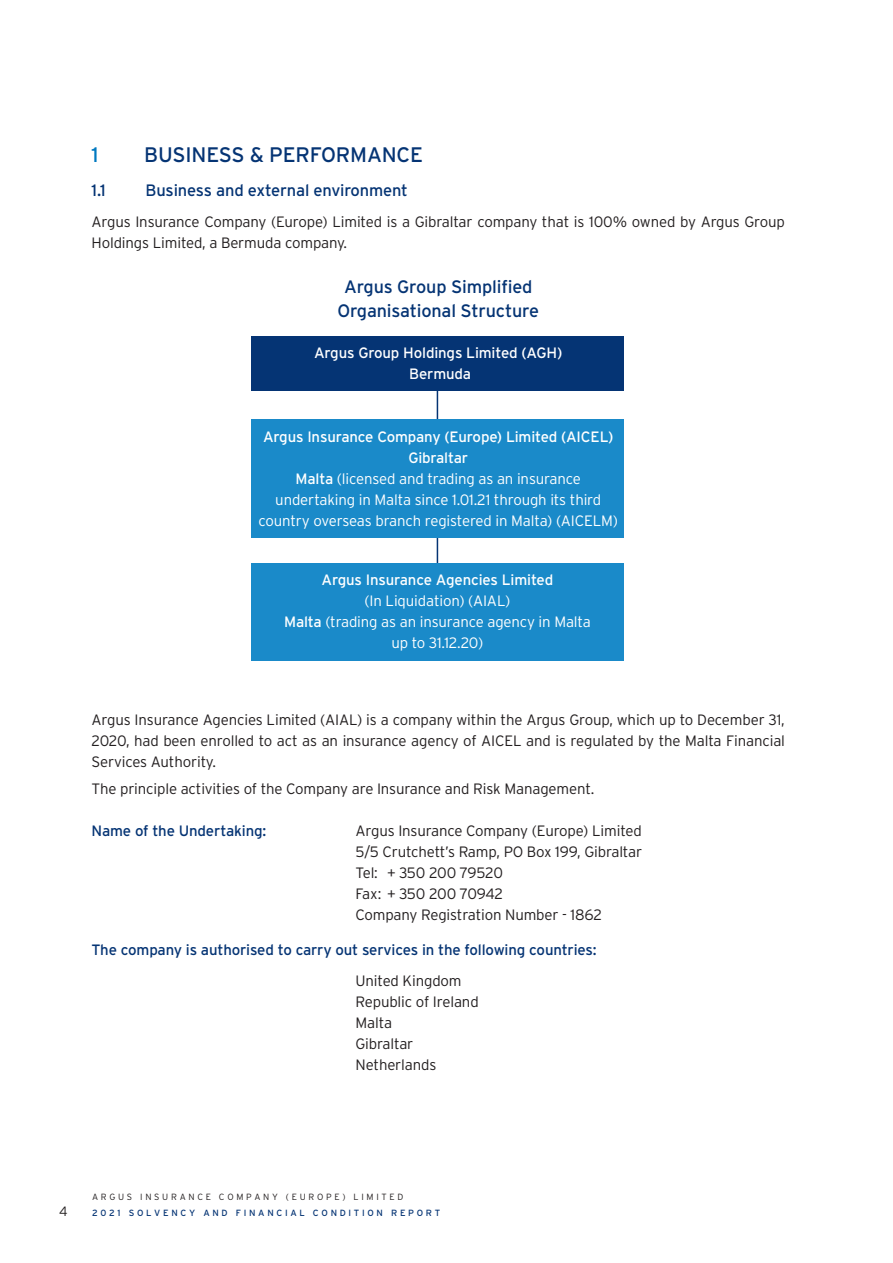
<style>
.page{position:relative;width:893px;height:1263px;background:#fff}
.page>*{position:absolute;margin:0;border:0;box-sizing:border-box;transform-origin:0 0}
.t1{font:21px "Interstate";letter-spacing:-.01em;color:#053474}
.t2{font:21px "Interstate";color:#0079c0}
.t3{font:18px/24px "Interstate";letter-spacing:-.01em;color:#053474;text-align:center}
.t4{font:16.5px "Interstate";letter-spacing:-.01em;color:#053474}
.t5{font:300 15px/21px "Interstate";letter-spacing:-.01em;color:#231f20}
.t6{font:300 15px/21px "Interstate";letter-spacing:-.01em;color:#fff;text-align:center}
.t7{font:15px "Interstate";letter-spacing:-.01em;color:#053474}
.t8{font:15px/21px "Interstate";letter-spacing:-.01em;color:#fff;text-align:center}
.t9{font:300 13.5px "Interstate";color:#231f20}
.t10{font:9px "Interstate";letter-spacing:.3em;color:#053474}
.t11{font:300 9px "Interstate";letter-spacing:.3em;color:#231f20}
.s1{font-weight:400}
</style>
<div class="page">
<hr style="left:437px;top:390px;width:1px;height:217px;background:#053474">
<div style="left:251px;top:337px;width:373px;height:54px;background:#053474"></div>
<div style="left:251px;top:419px;width:373px;height:119px;background:#1a8ac9"></div>
<div style="left:251px;top:563px;width:373px;height:98px;background:#1a8ac9"></div>
<h1 class="t2" style="left:92px;top:141px;width:9px">1</h1>
<h1 class="t1" style="left:144px;top:141px;width:280px">BUSINESS &amp; PERFORMANCE</h1>
<p class="t4" style="left:92px;top:180px;width:16px">1.1</p>
<p class="t4" style="left:146px;top:180px;width:264px">Business and external environment</p>
<p class="t5" style="left:92px;top:211px;width:695px">Argus Insurance Company (Europe) Limited is a Gibraltar company that is 100% owned by Argus Group<br>Holdings Limited, a Bermuda company.</p>
<p class="t3" style="left:337px;top:275px;width:203px">Argus Group Simplified<br>Organisational Structure</p>
<p class="t8" style="left:314px;top:343px;width:250px">Argus Group Holdings Limited (AGH)<br>Bermuda</p>
<p class="t6" style="left:258px;top:426px;width:361px"><span class="s1">Argus Insurance Company (Europe) Limited (AICEL)<br>Gibraltar<br>Malta</span> (licensed and trading as an insurance undertaking in Malta since 1.01.21 through its third country overseas branch registered in Malta) (AICELM)</p>
<p class="t8" style="left:322px;top:569px;width:233px">Argus Insurance Agencies Limited</p>
<p class="t6" style="left:284px;top:590px;width:308px">(In Liquidation) (AIAL)<br><span class="s1">Malta</span> (trading as an insurance agency in Malta up to 31.12.20)</p>
<p class="t5" style="left:92px;top:709px;width:695px;text-align:justify">Argus Insurance Agencies Limited (AIAL) is a company within the Argus Group, which up to December 31, 2020, had been enrolled to act as an insurance agency of AICEL and is regulated by the Malta Financial Services Authority.</p>
<p class="t5" style="left:92px;top:778px;width:504px">The principle activities of the Company are Insurance and Risk Management.</p>
<p class="t7" style="left:92px;top:822px;width:176px">Name of the Undertaking:</p>
<p class="t5" style="left:356px;top:820px;width:288px">Argus Insurance Company (Europe) Limited<br>5/5 Crutchett’s Ramp, PO Box 199, Gibraltar<br>Tel: + 350 200 79520<br>Fax: + 350 200 70942<br>Company Registration Number - 1862</p>
<p class="t7" style="left:92px;top:940px;width:507px">The company is authorised to carry out services in the following countries:</p>
<p class="t5" style="left:356px;top:970px;width:125px">United Kingdom<br>Republic of Ireland<br>Malta<br>Gibraltar<br>Netherlands</p>
<p class="t11" style="left:92px;top:1191px;width:313px">ARGUS INSURANCE COMPANY (EUROPE) LIMITED</p>
<p class="t9" style="left:59px;top:1203px;width:10px">4</p>
<p class="t10" style="left:92px;top:1208px;width:350px">2021 SOLVENCY AND FINANCIAL CONDITION REPORT</p>
</div>
